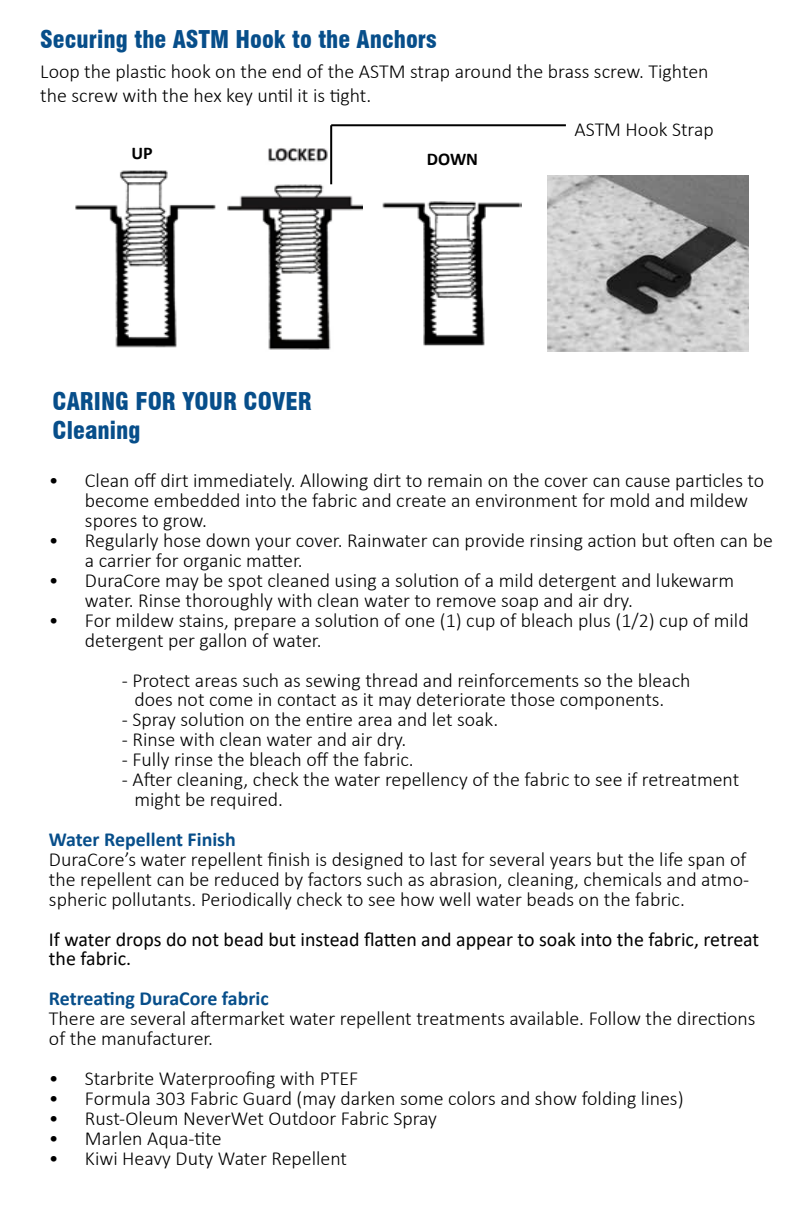
<style>
.page{position:relative;width:792px;height:1224px;background:#fff}
.page>*{position:absolute;margin:0;border:0;box-sizing:border-box;transform-origin:0 0}
.t1{font:900 condensed 24px/28.6px "Swiss 721 BT";color:#074e8a}
.t2{font:300 20px/20px "Calibri";color:#000}
.t3{font:20px/20px "Calibri";color:#000}
.t4{font:700 20px "Calibri";color:#074e8a}
.t5{font:700 18px "Calibri";color:#000}
</style>
<div class="page">
<img style="left:75px;top:170px;width:141px;height:178px">
<img style="left:228px;top:143px;width:134px;height:207px">
<img style="left:382px;top:201px;width:139px;height:145px">
<img style="left:547px;top:176px;width:202px;height:175px">
<hr style="left:330px;top:125px;width:2px;height:59px;background:#000">
<hr style="left:331px;top:124px;width:235px;height:2px;background:#000">
<p class="t1" style="left:40px;top:25px;width:398px">Securing the ASTM Hook to the Anchors</p>
<p class="t2" style="left:40px;top:59px;width:670px;line-height:24px">Loop the plastic hook on the end of the ASTM strap around the brass screw. Tighten the screw with the hex key until it is tight.</p>
<p class="t5" style="left:132px;top:140px;width:23px">UP</p>
<p class="t5" style="left:427px;top:146px;width:53px">DOWN</p>
<p class="t2" style="left:575px;top:119px;width:141px">ASTM Hook Strap</p>
<p class="t1" style="left:53px;top:387px;width:261px">CARING FOR YOUR COVER<br>Cleaning</p>
<p class="t2" style="left:85px;top:470px;width:681px;text-indent:-36px">• Clean off dirt immediately. Allowing dirt to remain on the cover can cause particles to become embedded into the fabric and create an environment for mold and mildew spores to grow.</p>
<p class="t2" style="left:85px;top:530px;width:689px;text-indent:-36px">• Regularly hose down your cover. Rainwater can provide rinsing action but often can be a carrier for organic matter.</p>
<p class="t2" style="left:85px;top:570px;width:651px;text-indent:-36px">• DuraCore may be spot cleaned using a solution of a mild detergent and lukewarm water. Rinse thoroughly with clean water to remove soap and air dry.</p>
<p class="t2" style="left:85px;top:610px;width:665px;text-indent:-36px">• For mildew stains, prepare a solution of one (1) cup of bleach plus (1/2) cup of mild detergent per gallon of water.</p>
<p class="t2" style="left:134px;top:670px;width:558px;text-indent:-13px">- Protect areas such as sewing thread and reinforcements so the bleach does not come in contact as it may deteriorate those components.</p>
<p class="t2" style="left:122px;top:710px;width:378px">- Spray solution on the entire area and let soak.</p>
<p class="t2" style="left:122px;top:729px;width:286px">- Rinse with clean water and air dry.</p>
<p class="t2" style="left:122px;top:749px;width:293px">- Fully rinse the bleach off the fabric.</p>
<p class="t2" style="left:134px;top:769px;width:606px;text-indent:-13px">- After cleaning, check the water repellency of the fabric to see if retreatment might be required.</p>
<p class="t4" style="left:49px;top:825px;width:188px">Water Repellent Finish</p>
<p class="t2" style="left:49px;top:849px;width:702px">DuraCore’s water repellent finish is designed to last for several years but the life span of the repellent can be reduced by factors such as abrasion, cleaning, chemicals and atmo&shy;spheric pollutants. Periodically check to see how well water beads on the fabric.</p>
<p class="t3" style="left:49px;top:928px;width:712px">If water drops do not bead but instead flatten and appear to soak into the fabric, retreat the fabric.</p>
<p class="t4" style="left:49px;top:985px;width:221px">Retreating DuraCore fabric</p>
<p class="t2" style="left:49px;top:1008px;width:708px">There are several aftermarket water repellent treatments available. Follow the directions of the manufacturer.</p>
<p class="t2" style="left:49px;top:1068px;width:311px">• Starbrite Waterproofing with PTEF</p>
<p class="t2" style="left:49px;top:1088px;width:636px">• Formula 303 Fabric Guard (may darken some colors and show folding lines)</p>
<p class="t2" style="left:49px;top:1108px;width:390px">• Rust-Oleum NeverWet Outdoor Fabric Spray</p>
<p class="t2" style="left:49px;top:1128px;width:174px">• Marlen Aqua-tite</p>
<p class="t2" style="left:49px;top:1148px;width:300px">• Kiwi Heavy Duty Water Repellent</p>
</div>
